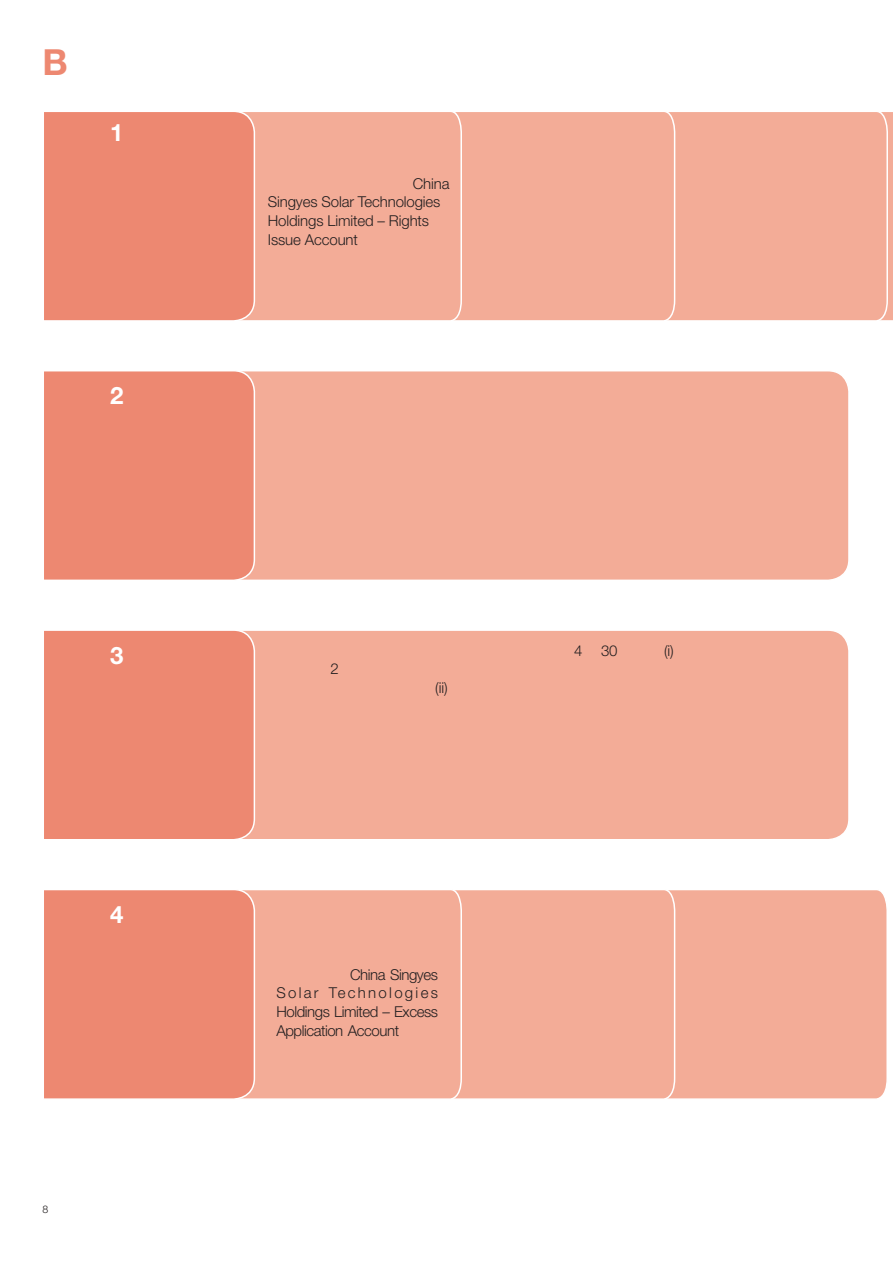
<style>
.page{position:relative;width:893px;height:1263px;background:#fff}
.page>*{position:absolute;margin:0;border:0;box-sizing:border-box;transform-origin:0 0}
.Heading_e{font:700 36px "Helvetica Neue LT Std";color:#ed8871}
.Body_Text{font:700 24px "Helvetica Neue LT Std";color:#fff}
.Body_Text-2{font:300 15px/18.8px "Helvetica Neue LT Std";letter-spacing:-.01em;color:#231f20}
.Body_Text-3{font:300 10.5px "Helvetica Neue LT Std";color:#231f20}
</style>
<div class="page">
<svg style="left:889px;top:112px;width:4px;height:209px"></svg>
<div style="left:676px;top:112px;width:213px;height:209px;background:#f3ac97"></div>
<div style="left:463px;top:112px;width:213px;height:209px;background:#f3ac97"></div>
<div style="left:256px;top:112px;width:207px;height:209px;background:#f3ac97"></div>
<div style="left:44px;top:112px;width:212px;height:209px;background:#ed8871"></div>
<div style="left:256px;top:371px;width:593px;height:209px;background:#f3ac97"></div>
<div style="left:44px;top:371px;width:212px;height:209px;background:#ed8871"></div>
<div style="left:256px;top:630px;width:593px;height:209px;background:#f3ac97"></div>
<div style="left:44px;top:630px;width:212px;height:209px;background:#ed8871"></div>
<div style="left:676px;top:890px;width:211px;height:209px;background:#f3ac97"></div>
<div style="left:463px;top:890px;width:213px;height:209px;background:#f3ac97"></div>
<div style="left:256px;top:890px;width:207px;height:209px;background:#f3ac97"></div>
<div style="left:44px;top:890px;width:212px;height:209px;background:#ed8871"></div>
<p class="Heading_e" style="left:43px;top:40px;width:27px">B</p>
<p class="Body_Text" style="left:110px;top:117px;width:15px">1</p>
<p class="Body_Text" style="left:110px;top:381px;width:15px">2</p>
<p class="Body_Text" style="left:110px;top:640px;width:15px">3</p>
<p class="Body_Text" style="left:110px;top:899px;width:15px">4</p>
<p class="Body_Text-3" style="left:43px;top:1202px;width:7px">8</p>
<p class="Body_Text-2" style="left:268px;top:174px;width:183px;text-indent:145px">China<br>Singyes Solar Technologies<br>Holdings Limited – Rights<br>Issue Account</p>
<p class="Body_Text-2" style="left:330px;top:659px;width:10px">2</p>
<p class="Body_Text-2" style="left:435px;top:678px;width:14px">(ii)</p>
<p class="Body_Text-2" style="left:276px;top:965px;width:163px;text-align:justify;text-indent:74px">China Singyes Solar Technologies Holdings Limited – Excess Application Account</p>
<p class="Body_Text-2" style="left:574px;top:640px;width:45px">4 30</p>
<p class="Body_Text-2" style="left:664px;top:640px;width:11px">(i)</p>
</div>
